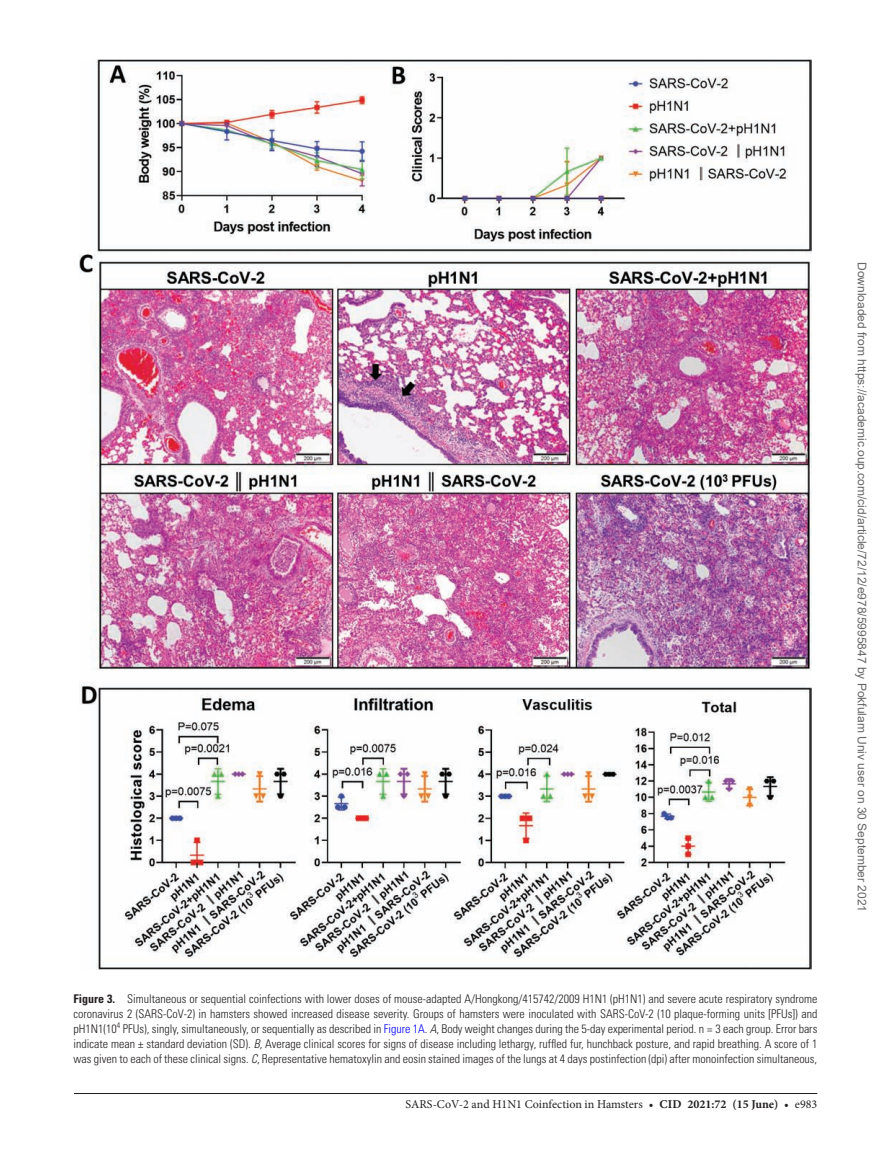
<style>
.page{position:relative;width:891px;height:1174px;background:#fff}
.page>*{position:absolute;margin:0;border:0;box-sizing:border-box;transform-origin:0 0}
.t1{font:300 condensed 12px/15px "Univers LT Std";color:#231f20;text-align:justify}
.t2{font:12px "Arial";color:#666}
.t3{font:12px "Minion Pro";color:#231f20}
.s1{font-weight:700}
.s2{color:#00f}
.s3{font-style:italic}
</style>
<div class="page">
<hr style="left:74px;top:1093px;width:743px;height:1px;background:#231f20">
<img style="left:79px;top:59px;width:733px;height:910px">
<p class="t1" style="left:74px;top:991px;width:745px"><span class="s1">Figure 3.</span> Simultaneous or sequential coinfections with lower doses of mouse-adapted A/Hongkong/415742/2009 H1N1 (pH1N1) and severe acute respiratory syndrome coronavirus 2 (SARS-CoV-2) in hamsters showed increased disease severity. Groups of hamsters were inoculated with SARS-CoV-2 (10 plaque-forming units [PFUs]) and pH1N1(10<sup>4</sup> PFUs), singly, simultaneously, or sequentially as described in <span class="s2">Figure 1A</span>. <span class="s3">A</span>, Body weight changes during the 5-day experimental period. n = 3 each group. Error bars indicate mean ± standard deviation (SD). <span class="s3">B</span>, Average clinical scores for signs of disease including lethargy, ruffled fur, hunchback posture, and rapid breathing. A score of 1 was given to each of these clinical signs. <span class="s3">C</span>, Representative hematoxylin and eosin stained images of the lungs at 4 days postinfection (dpi) after monoinfection simultaneous,</p>
<p class="t3" style="left:406px;top:1096px;width:413px">SARS-CoV-2 and H1N1 Coinfection in Hamsters • <span class="s1">cid 2021:72 (15 June)</span> • e983</p>
<p class="t2" style="left:866px;top:262px;width:651px;rotate:90deg">Downloaded from https://academic.oup.com/cid/article/72/12/e978/5995847 by Pokfulam Univ user on 30 September 2021</p>
</div>
